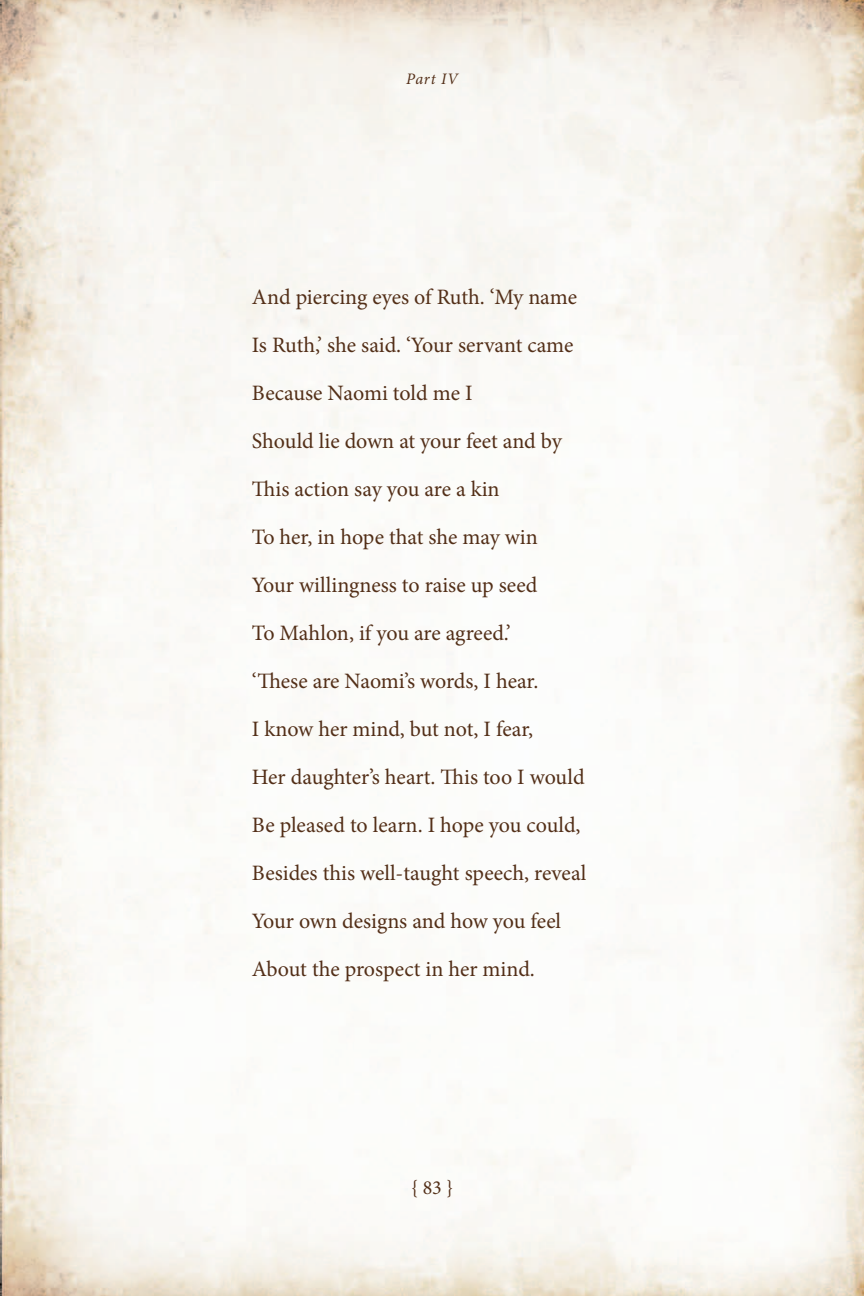
<style>
.page{position:relative;width:864px;height:1296px;background:#fff}
.page>*{position:absolute;margin:0;border:0;box-sizing:border-box;transform-origin:0 0}
.t1{font:22px/48px "Minion Pro";letter-spacing:-.005em;color:#532f18}
.t2{font:20px "Minion Pro";color:#532f18}
.t3{font:italic 16px "Minion Pro";letter-spacing:.04em;color:#532f18}
</style>
<div class="page">
<img style="left:0;top:0;width:864px;height:1296px">
<p class="t3" style="left:406px;top:68px;width:53px">Part IV</p>
<p class="t1" style="left:252px;top:273px;width:336px">And piercing eyes of ruth. ‘My name is ruth,’ she said. ‘Your servant came<br>Because naomi told me i<br>Should lie down at your feet and by<br>This action say you are a kin<br>To her, in hope that she may win<br>Your willingness to raise up seed<br>To Mahlon, if you are agreed.’<br>‘These are naomi’s words, i hear.<br>i know her mind, but not, i fear,<br>her daughter’s heart. This too i would<br>Be pleased to learn. i hope you could,<br>Besides this well-taught speech, reveal<br>Your own designs and how you feel<br>About the prospect in her mind.</p>
<p class="t2" style="left:411px;top:1174px;width:44px">{ 83 }</p>
</div>
